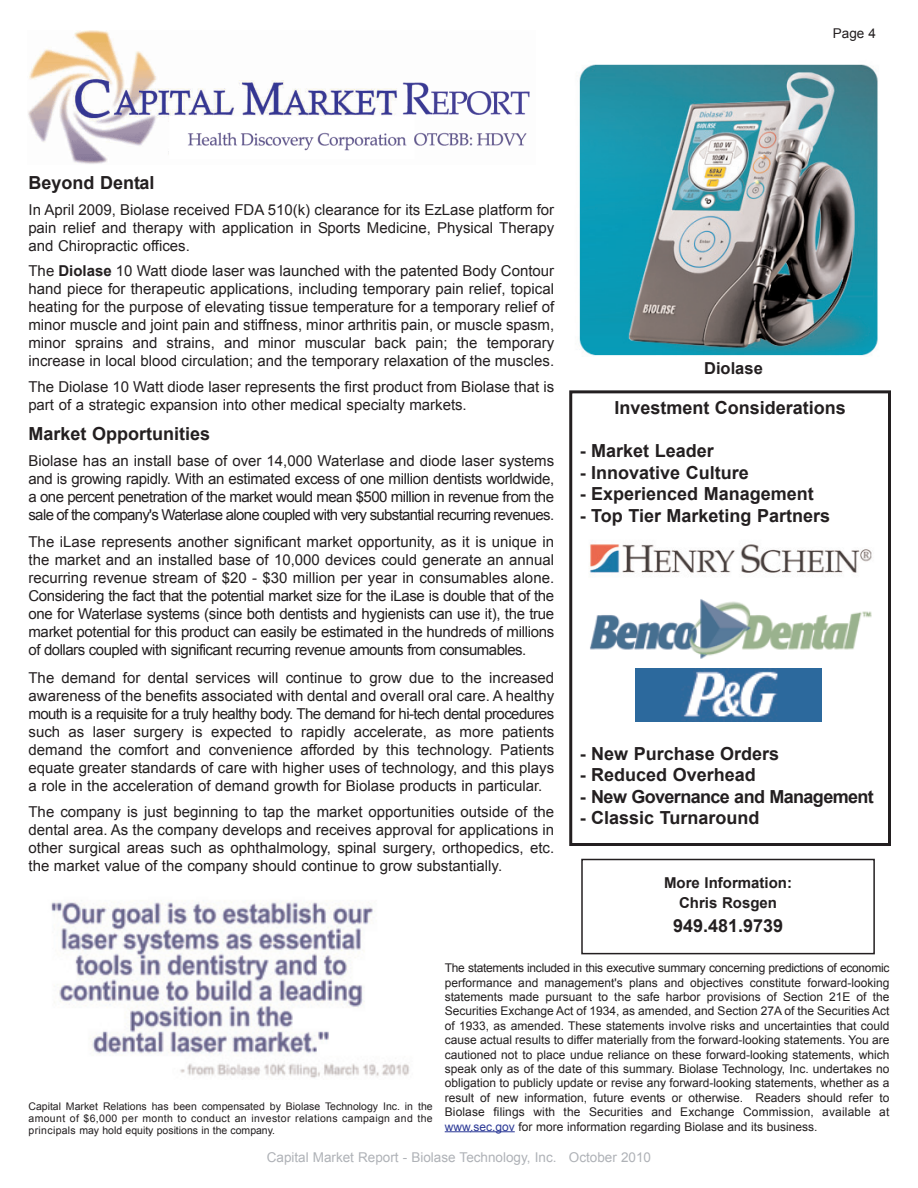
<style>
.page{position:relative;width:918px;height:1188px;background:#fff}
.page>*{position:absolute;margin:0;border:0;box-sizing:border-box;transform-origin:0 0}
.t1{font:700 18px "Arial";color:#231f20}
.t2{font:700 18px "Arial";letter-spacing:-.035em;color:#231f20}
.t3{font:700 16.5px "Arial";color:#231f20}
.t4{font:15px/18px "Arial";color:#231f20;text-align:justify}
.t5{font:700 15px/19.5px "Arial";color:#231f20;text-align:center}
.t6{font:13.5px "Arial";color:#afb2b7}
.t7{font:13.5px "Arial";color:#231f20}
.t8{font:12px/14.4px "Arial";color:#231f20;text-align:justify}
.t9{font:10.5px/12px "Arial";color:#231f20;text-align:justify}
.s1{font-weight:700}
.s2{color:#293795}
</style>
<div class="page">
<img style="left:28px;top:30px;width:502px;height:134px">
<div style="left:569px;top:390px;width:322px;height:456px;border:3px solid #231f20"></div>
<img style="left:590px;top:599px;width:282px;height:60px">
<img style="left:589px;top:544px;width:283px;height:29px">
<img style="left:636px;top:668px;width:185px;height:53px">
<svg style="left:445px;top:1131px;width:25px;height:1px"></svg>
<hr style="left:470px;top:1131px;width:45px;height:1px;background:#293795">
<img style="left:579px;top:64px;width:299px;height:292px">
<div style="left:581px;top:859px;width:294px;height:95px;border:2px solid #231f20"></div>
<img style="left:51px;top:901px;width:359px;height:177px">
<p class="t7" style="left:833px;top:26px;width:45px">Page 4</p>
<p class="t1" style="left:28px;top:173px;width:128px">Beyond Dental</p>
<p class="t4" style="left:28px;top:201px;width:527px">In April 2009, Biolase received FDA 510(k) clearance for its EzLase platform for pain relief and therapy with application in Sports Medicine, Physical Therapy and Chiropractic offices.</p>
<p class="t4" style="left:28px;top:261px;width:527px">The <span class="s1">Diolase</span> 10 Watt diode laser was launched with the patented Body Contour hand piece for therapeutic applications, including temporary pain relief, topical heating for the purpose of elevating tissue temperature for a temporary relief of minor muscle and joint pain and stiffness, minor arthritis pain, or muscle spasm, minor sprains and strains, and minor muscular back pain; the temporary increase in local blood circulation; and the temporary relaxation of the muscles.</p>
<p class="t4" style="left:28px;top:378px;width:527px">The Diolase 10 Watt diode laser represents the first product from Biolase that is part of a strategic expansion into other medical specialty markets.</p>
<p class="t1" style="left:28px;top:423px;width:183px">Market Opportunities</p>
<p class="t4" style="left:28px;top:451px;width:527px">Biolase has an install base of over 14,000 Waterlase and diode laser systems and is growing rapidly. With an estimated excess of one million dentists worldwide, a one percent penetration of the market would mean $500 million in revenue from the sale of the company's Waterlase alone coupled with very substantial recurring revenues.</p>
<p class="t4" style="left:28px;top:533px;width:527px">The iLase represents another significant market opportunity, as it is unique in the market and an installed base of 10,000 devices could generate an annual recurring revenue stream of $20 - $30 million per year in consumables alone.<br>Considering the fact that the potential market size for the iLase is double that of the one for Waterlase systems (since both dentists and hygienists can use it), the true market potential for this product can easily be estimated in the hundreds of millions of dollars coupled with significant recurring revenue amounts from consumables.</p>
<p class="t4" style="left:28px;top:669px;width:527px">The demand for dental services will continue to grow due to the increased awareness of the benefits associated with dental and overall oral care. A healthy mouth is a requisite for a truly healthy body. The demand for hi-tech dental procedures such as laser surgery is expected to rapidly accelerate, as more patients demand the comfort and convenience afforded by this technology. Patients equate greater standards of care with higher uses of technology, and this plays a role in the acceleration of demand growth for Biolase products in particular.</p>
<p class="t4" style="left:28px;top:803px;width:527px">The company is just beginning to tap the market opportunities outside of the dental area. As the company develops and receives approval for applications in other surgical areas such as ophthalmology, spinal surgery, orthopedics, etc. the market value of the company should continue to grow substantially.</p>
<p class="t3" style="left:704px;top:359px;width:60px">Diolase</p>
<p class="t1" style="left:614px;top:398px;width:233px">Investment Considerations</p>
<p class="t1" style="left:580px;top:441px;width:136px">- Market Leader</p>
<p class="t1" style="left:580px;top:462px;width:171px">- Innovative Culture</p>
<p class="t1" style="left:580px;top:484px;width:236px">- Experienced Management</p>
<p class="t1" style="left:580px;top:506px;width:252px">- Top Tier Marketing Partners</p>
<p class="t1" style="left:580px;top:743px;width:201px">- New Purchase Orders</p>
<p class="t1" style="left:580px;top:765px;width:178px">- Reduced Overhead</p>
<p class="t2" style="left:580px;top:786px;width:296px">- New Governance and Management</p>
<p class="t1" style="left:580px;top:808px;width:181px">- Classic Turnaround</p>
<p class="t5" style="left:664px;top:873px;width:129px">More Information:<br>Chris Rosgen</p>
<p class="t1" style="left:673px;top:916px;width:112px">949.481.9739</p>
<p class="t9" style="left:28px;top:1100px;width:406px">Capital Market Relations has been compensated by Biolase Technology Inc. in the amount of $6,000 per month to conduct an investor relations campaign and the principals may hold equity positions in the company.</p>
<p class="t8" style="left:445px;top:961px;width:446px">The statements included in this executive summary concerning predictions of economic performance and management's plans and objectives constitute forward-looking statements made pursuant to the safe harbor provisions of Section 21E of the Securities Exchange Act of 1934, as amended, and Section 27A of the Securities Act of 1933, as amended. These statements involve risks and uncertainties that could cause actual results to differ materially from the forward-looking statements. You are cautioned not to place undue reliance on these forward-looking statements, which speak only as of the date of this summary. Biolase Technology, Inc. undertakes no obligation to publicly update or revise any forward-looking statements, whether as a result of new information, future events or otherwise. Readers should refer to Biolase filings with the Securities and Exchange Commission, available at <span class="s2">www.sec.gov</span> for more information regarding Biolase and its business.</p>
<p class="t6" style="left:267px;top:1150px;width:386px">Capital Market Report - Biolase Technology, Inc. October 2010</p>
</div>
